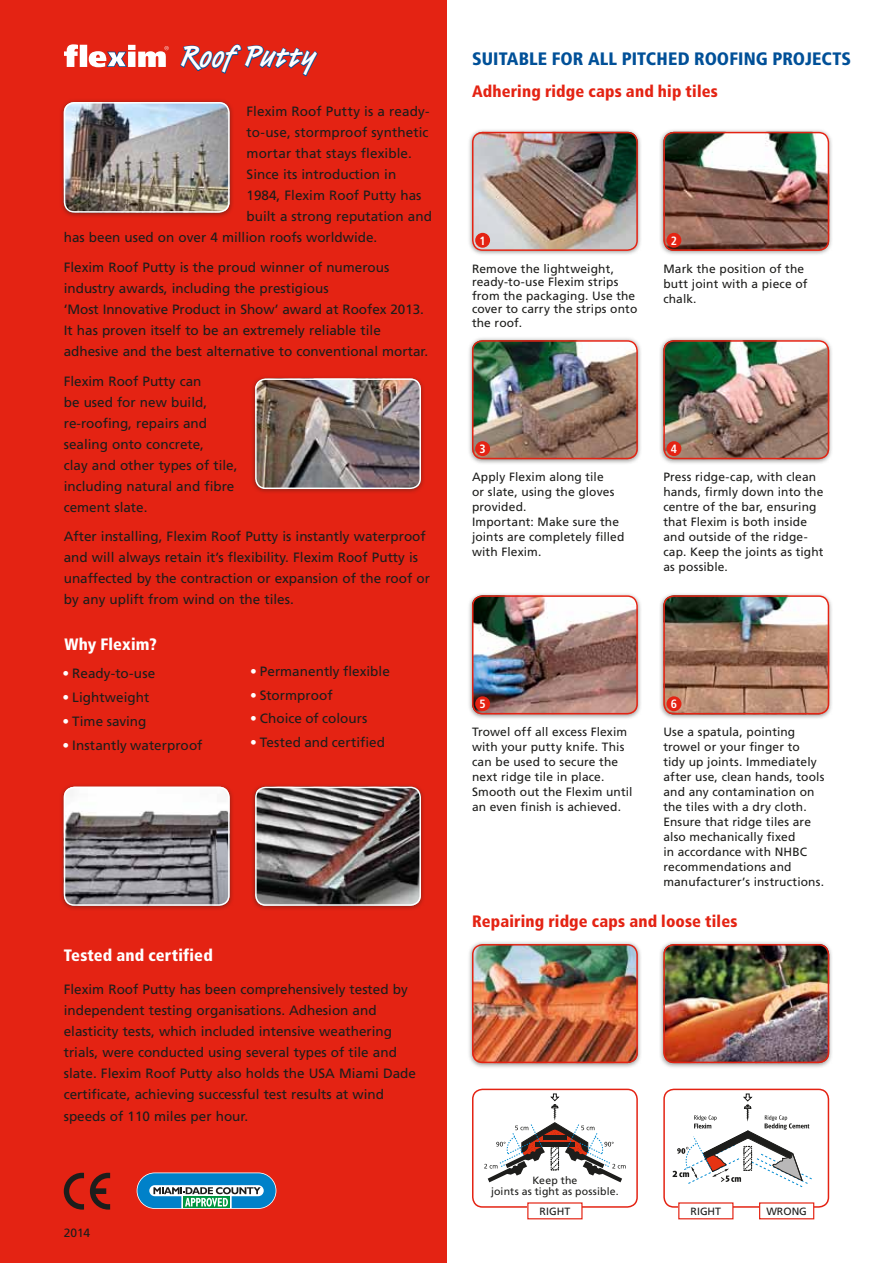
<style>
.page{position:relative;width:893px;height:1263px;background:#fff}
.page>*{position:absolute;margin:0;border:0;box-sizing:border-box;transform-origin:0 0}
.t1{font:700 30px "Van Dijk LT";color:#fff}
.t2{font:900 condensed 18px "Frutiger LT Std";letter-spacing:.005em;color:#005098}
.t3{font:900 condensed 16.5px "Frutiger LT Std";letter-spacing:.01em;color:#e42313}
.t4{font:900 condensed 16.5px "Frutiger LT Std";letter-spacing:.01em;color:#fff}
.t5{font:13.5px/21px "Frutiger LT Std";color:#1d1d1b}
.t6{font:12px/15px "Frutiger LT Std";letter-spacing:.01em;color:#1d1d1b}
.t7{font:700 condensed 12px "Frutiger LT Std";color:#fff}
.t8{font:10.5px/11.2px "Frutiger LT Std";letter-spacing:.015em;color:#1d1d1b;text-align:center}
.s1{color:#fff}
</style>
<div class="page">
<div style="left:467px;top:337px;width:175px;height:128px;background:#1d1d1b;opacity:.45"></div>
<img style="left:472px;top:340px;width:166px;height:119px">
<div style="left:472px;top:340px;width:166px;height:119px;border:2px solid #e42313;border-radius:10px"></div>
<div style="left:659px;top:337px;width:175px;height:128px;background:#1d1d1b;opacity:.45"></div>
<img style="left:663px;top:340px;width:166px;height:119px">
<div style="left:663px;top:340px;width:166px;height:119px;border:2px solid #e42313;border-radius:10px"></div>
<div style="left:0;top:0;width:446px;height:1263px;background:#e42313"></div>
<div style="left:59px;top:98px;width:175px;height:120px;background:#1d1d1b;opacity:.45"></div>
<img style="left:64px;top:102px;width:166px;height:111px">
<div style="left:64px;top:102px;width:166px;height:111px;border:2px solid #fff;border-radius:10px"></div>
<div style="left:250px;top:375px;width:175px;height:120px;background:#1d1d1b;opacity:.45"></div>
<img style="left:255px;top:378px;width:166px;height:111px">
<div style="left:255px;top:378px;width:166px;height:111px;border:2px solid #fff;border-radius:10px"></div>
<div style="left:250px;top:783px;width:175px;height:129px;background:#1d1d1b;opacity:.45"></div>
<img style="left:255px;top:787px;width:166px;height:119px">
<div style="left:255px;top:787px;width:166px;height:119px;border:2px solid #fff;border-radius:10px"></div>
<div style="left:59px;top:783px;width:175px;height:129px;background:#1d1d1b;opacity:.45"></div>
<img style="left:64px;top:787px;width:166px;height:119px">
<div style="left:64px;top:787px;width:166px;height:119px;border:2px solid #fff;border-radius:10px"></div>
<div style="left:467px;top:128px;width:175px;height:129px;background:#1d1d1b;opacity:.45"></div>
<img style="left:472px;top:132px;width:166px;height:119px">
<div style="left:472px;top:132px;width:166px;height:119px;border:2px solid #e42313;border-radius:10px"></div>
<div style="left:659px;top:128px;width:175px;height:129px;background:#1d1d1b;opacity:.45"></div>
<img style="left:663px;top:132px;width:166px;height:119px">
<div style="left:663px;top:132px;width:166px;height:119px;border:2px solid #e42313;border-radius:10px"></div>
<div style="left:467px;top:592px;width:175px;height:128px;background:#1d1d1b;opacity:.45"></div>
<img style="left:472px;top:595px;width:166px;height:119px">
<div style="left:472px;top:595px;width:166px;height:119px;border:2px solid #e42313;border-radius:10px"></div>
<div style="left:659px;top:592px;width:175px;height:128px;background:#1d1d1b;opacity:.45"></div>
<img style="left:663px;top:595px;width:166px;height:119px">
<div style="left:663px;top:595px;width:166px;height:119px;border:2px solid #e42313;border-radius:10px"></div>
<div style="left:659px;top:940px;width:175px;height:129px;background:#1d1d1b;opacity:.45"></div>
<img style="left:663px;top:944px;width:166px;height:119px">
<div style="left:663px;top:944px;width:166px;height:119px;border:2px solid #e42313;border-radius:10px"></div>
<svg style="left:484px;top:1093px;width:142px;height:89px"></svg>
<div style="left:472px;top:1089px;width:166px;height:119px;border:2px solid #e42313;border-radius:10px"></div>
<svg style="left:673px;top:1093px;width:139px;height:95px"></svg>
<div style="left:663px;top:1089px;width:166px;height:119px;border:2px solid #e42313;border-radius:10px"></div>
<div style="left:760px;top:1203px;width:54px;height:16px;background:#fff"></div>
<div style="left:759px;top:1202px;width:55px;height:17px;border:1px solid #e42313"></div>
<div style="left:679px;top:1203px;width:54px;height:16px;background:#fff"></div>
<div style="left:678px;top:1202px;width:55px;height:17px;border:1px solid #e42313"></div>
<div style="left:528px;top:1203px;width:54px;height:16px;background:#fff"></div>
<div style="left:527px;top:1202px;width:56px;height:17px;border:1px solid #e42313"></div>
<svg style="left:180px;top:44px;width:138px;height:33px"></svg>
<svg style="left:64px;top:44px;width:14px;height:23px"></svg>
<div style="left:80px;top:45px;width:7px;height:22px;background:#fff"></div>
<svg style="left:89px;top:45px;width:80px;height:22px"></svg>
<div style="left:467px;top:940px;width:175px;height:129px;background:#1d1d1b;opacity:.45"></div>
<img style="left:472px;top:944px;width:166px;height:119px">
<div style="left:472px;top:944px;width:166px;height:119px;border:2px solid #e42313;border-radius:10px"></div>
<div style="left:475px;top:233px;width:15px;height:15px;background:#e42313;border-radius:50%"></div>
<div style="left:666px;top:233px;width:15px;height:15px;background:#e42313;border-radius:50%"></div>
<div style="left:475px;top:441px;width:15px;height:15px;background:#e42313;border-radius:50%"></div>
<div style="left:666px;top:441px;width:15px;height:15px;background:#e42313;border-radius:50%"></div>
<div style="left:475px;top:696px;width:15px;height:15px;background:#e42313;border-radius:50%"></div>
<div style="left:666px;top:696px;width:15px;height:15px;background:#e42313;border-radius:50%"></div>
<svg style="left:64px;top:1173px;width:20px;height:36px"></svg>
<svg style="left:90px;top:1173px;width:20px;height:36px"></svg>
<div style="left:137px;top:1172px;width:139px;height:37px;border:2px solid #fff;border-radius:17px"></div>
<svg style="left:137px;top:1173px;width:139px;height:35px"></svg>
<h1 class="t1" style="left:181px;top:37px;width:136px">Roof Putty</h1>
<p class="t5" style="left:247px;top:101px;width:184px">Flexim Roof Putty is a ready-</p>
<p class="t5" style="left:247px;top:122px;width:183px">to-use, stormproof synthetic</p>
<p class="t5" style="left:247px;top:143px;width:167px">mortar that stays flexible.</p>
<p class="t5" style="left:247px;top:164px;width:151px">Since its introduction in</p>
<p class="t5" style="left:247px;top:185px;width:176px">1984, Flexim Roof Putty has</p>
<p class="t5" style="left:247px;top:206px;width:187px">built a strong reputation and</p>
<p class="t5" style="left:64px;top:227px;width:315px">has been used on over 4 million roofs worldwide.</p>
<p class="t5" style="left:64px;top:257px;width:366px">Flexim Roof Putty is the proud winner of numerous industry awards, including the prestigious<br>‘Most Innovative Product in Show’ award at Roofex 2013.<br>It has proven itself to be an extremely reliable tile adhesive and the best alternative to conventional mortar.</p>
<p class="t5" style="left:64px;top:370px;width:175px">Flexim Roof Putty can<br>be used for new build, re-roofing, repairs and sealing onto concrete,<br>clay and other types of tile, including natural and fibre cement slate.</p>
<p class="t5" style="left:64px;top:526px;width:368px">After installing, Flexim Roof Putty is instantly waterproof and will always retain it’s flexibility. Flexim Roof Putty is unaffected by the contraction or expansion of the roof or by any uplift from wind on the tiles.</p>
<p class="t4" style="left:64px;top:635px;width:94px">Why Flexim?</p>
<p class="t5" style="left:63px;top:663px;width:94px"><span class="s1">•</span> Ready-to-use</p>
<p class="t5" style="left:63px;top:687px;width:88px"><span class="s1">•</span> Lightweight</p>
<p class="t5" style="left:63px;top:711px;width:85px"><span class="s1">•</span> Time saving</p>
<p class="t5" style="left:63px;top:734px;width:141px"><span class="s1">•</span> Instantly waterproof</p>
<p class="t5" style="left:250px;top:661px;width:141px"><span class="s1">•</span> Permanently flexible</p>
<p class="t5" style="left:250px;top:685px;width:84px"><span class="s1">•</span> Stormproof</p>
<p class="t5" style="left:250px;top:708px;width:119px"><span class="s1">•</span> Choice of colours</p>
<p class="t5" style="left:250px;top:732px;width:136px"><span class="s1">•</span> Tested and certified</p>
<p class="t4" style="left:64px;top:945px;width:151px">Tested and certified</p>
<p class="t5" style="left:64px;top:979px;width:354px">Flexim Roof Putty has been comprehensively tested by independent testing organisations. Adhesion and elasticity tests, which included intensive weathering trials, were conducted using several types of tile and slate. Flexim Roof Putty also holds the USA Miami Dade certificate, achieving successful test results at wind speeds of 110 miles per hour.</p>
<p class="t6" style="left:64px;top:1225px;width:28px">2014</p>
<h2 class="t2" style="left:472px;top:47px;width:381px">SUITABLE FOR ALL PITCHED ROOFING PROJECTS</h2>
<p class="t3" style="left:472px;top:82px;width:247px">Adhering ridge caps and hip tiles</p>
<p class="t7" style="left:479px;top:233px;width:8px">1</p>
<p class="t7" style="left:671px;top:233px;width:8px">2</p>
<p class="t6" style="left:472px;top:262px;width:167px;line-height:13.5px">Remove the lightweight, ready-to-use Flexim strips from the packaging. Use the cover to carry the strips onto the roof.</p>
<p class="t6" style="left:663px;top:261px;width:146px">Mark the position of the butt joint with a piece of chalk.</p>
<p class="t7" style="left:479px;top:442px;width:8px">3</p>
<p class="t7" style="left:671px;top:442px;width:8px">4</p>
<p class="t6" style="left:472px;top:469px;width:154px">Apply Flexim along tile<br>or slate, using the gloves provided.<br>Important: Make sure the joints are completely filled with Flexim.</p>
<p class="t6" style="left:663px;top:469px;width:162px">Press ridge-cap, with clean hands, firmly down into the centre of the bar, ensuring that Flexim is both inside and outside of the ridge&shy;cap. Keep the joints as tight as possible.</p>
<p class="t7" style="left:479px;top:697px;width:8px">5</p>
<p class="t7" style="left:671px;top:697px;width:8px">6</p>
<p class="t6" style="left:472px;top:724px;width:162px">Trowel off all excess Flexim with your putty knife. This can be used to secure the next ridge tile in place.<br>Smooth out the Flexim until an even finish is achieved.</p>
<p class="t6" style="left:663px;top:724px;width:163px">Use a spatula, pointing trowel or your finger to tidy up joints. Immediately after use, clean hands, tools and any contamination on the tiles with a dry cloth.<br>Ensure that ridge tiles are also mechanically fixed<br>in accordance with NHBC recommendations and manufacturer’s instructions.</p>
<p class="t3" style="left:472px;top:911px;width:267px">Repairing ridge caps and loose tiles</p>
<p class="t8" style="left:491px;top:1174px;width:129px">Keep the<br>joints as tight as possible.</p>
<p class="t8" style="left:540px;top:1205px;width:32px">RIGHT</p>
<p class="t8" style="left:691px;top:1205px;width:32px">RIGHT</p>
<p class="t8" style="left:766px;top:1205px;width:42px">WRONG</p>
</div>
